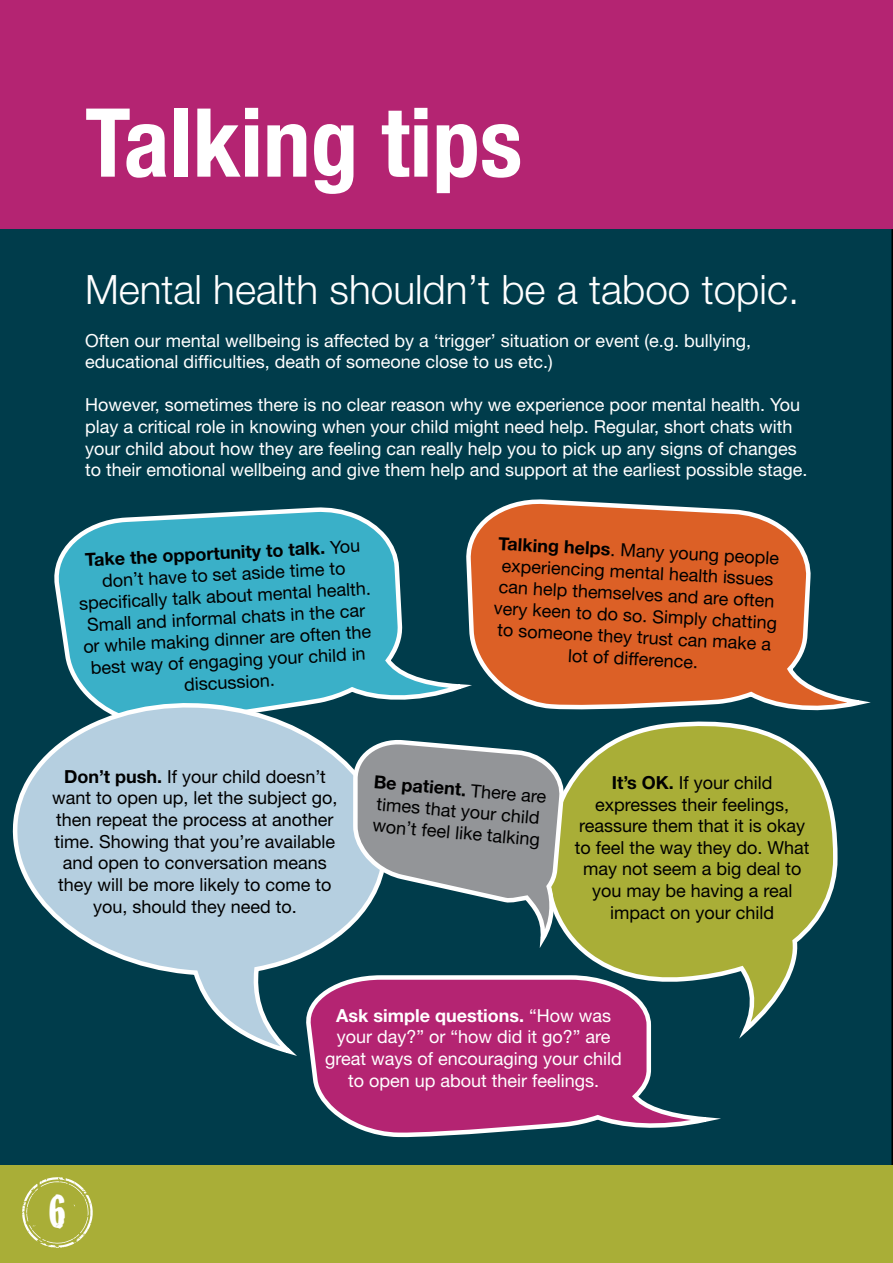
<style>
.page{position:relative;width:893px;height:1263px;background:#fff}
.page>*{position:absolute;margin:0;border:0;box-sizing:border-box;transform-origin:0 0}
.t1{font:700 condensed 95.25px "Helvetica Neue";color:#fff}
.t2{font:48.15px "Cracked";color:#fff}
.t3{font:300 40.5px "Helvetica Neue";color:#fff}
.t4{font:18px/21.6px "Helvetica Neue";color:#000;text-align:center}
.t5{font:18px/21.6px "Helvetica Neue";color:#fff}
.s1{font-weight:700}
</style>
<div class="page">
<div style="left:0;top:228px;width:893px;height:937px;background:#003c4b"></div>
<div style="left:0;top:1165px;width:893px;height:98px;background:#a9ae37"></div>
<svg style="left:22px;top:1177px;width:71px;height:71px"></svg>
<div style="left:0;top:0;width:893px;height:228px;background:#b42472"></div>
<svg style="left:467px;top:500px;width:397px;height:213px"></svg>
<svg style="left:47px;top:504px;width:419px;height:223px"></svg>
<svg style="left:543px;top:716px;width:297px;height:331px"></svg>
<svg style="left:4px;top:696px;width:392px;height:364px"></svg>
<svg style="left:304px;top:973px;width:407px;height:166px"></svg>
<svg style="left:351px;top:740px;width:215px;height:217px"></svg>
<p class="t1" style="left:85px;top:64px;width:439px">Talking tips</p>
<p class="t3" style="left:85px;top:265px;width:716px">Mental health shouldn’t be a taboo topic.</p>
<p class="t5" style="left:85px;top:329px;width:668px">Often our mental wellbeing is affected by a ‘trigger’ situation or event (e.g. bullying, educational difficulties, death of someone close to us etc.)</p>
<p class="t5" style="left:85px;top:394px;width:724px">However, sometimes there is no clear reason why we experience poor mental health. You play a critical role in knowing when your child might need help. Regular, short chats with your child about how they are feeling can really help you to pick up any signs of changes to their emotional wellbeing and give them help and support at the earliest possible stage.</p>
<p class="t4" style="left:76px;top:549px;width:294px;rotate:-3deg"><span class="s1">Take the opportunity to talk.</span> You don’t have to set aside time to specifi cally talk about mental health.<br>Small and informal chats in the car or while making dinner are often the best way of engaging your child in discussion.</p>
<p class="t4" style="left:498px;top:532px;width:285px;rotate:3deg"><span class="s1">Talking helps</span>. Many young people experiencing mental health issues can help themselves and are often very keen to do so. Simply chatting to someone they trust can make a lot of difference.</p>
<p class="t4" style="left:52px;top:765px;width:287px"><span class="s1">Don’t push.</span> If your child doesn’t want to open up, let the subject go, then repeat the process at another time. Showing that you’re available and open to conversation means they will be more likely to come to you, should they need to.</p>
<p class="t4" style="left:375px;top:771px;width:175px;text-align:left;rotate:5deg"><span class="s1">Be patient.</span> There are times that your child won’t feel like talking</p>
<p class="t4" style="left:575px;top:771px;width:236px"><span class="s1">It’s OK.</span> If your child expresses their feelings, reassure them that it is okay to feel the way they do. What may not seem a big deal to you may be having a real impact on your child</p>
<p class="t2" style="left:49px;top:1173px;width:19px">6</p>
<p class="t5" style="left:325px;top:1004px;width:298px;text-align:center"><span class="s1">Ask simple questions.</span> “How was your day?” or “how did it go?” are great ways of encouraging your child to open up about their feelings.</p>
</div>
